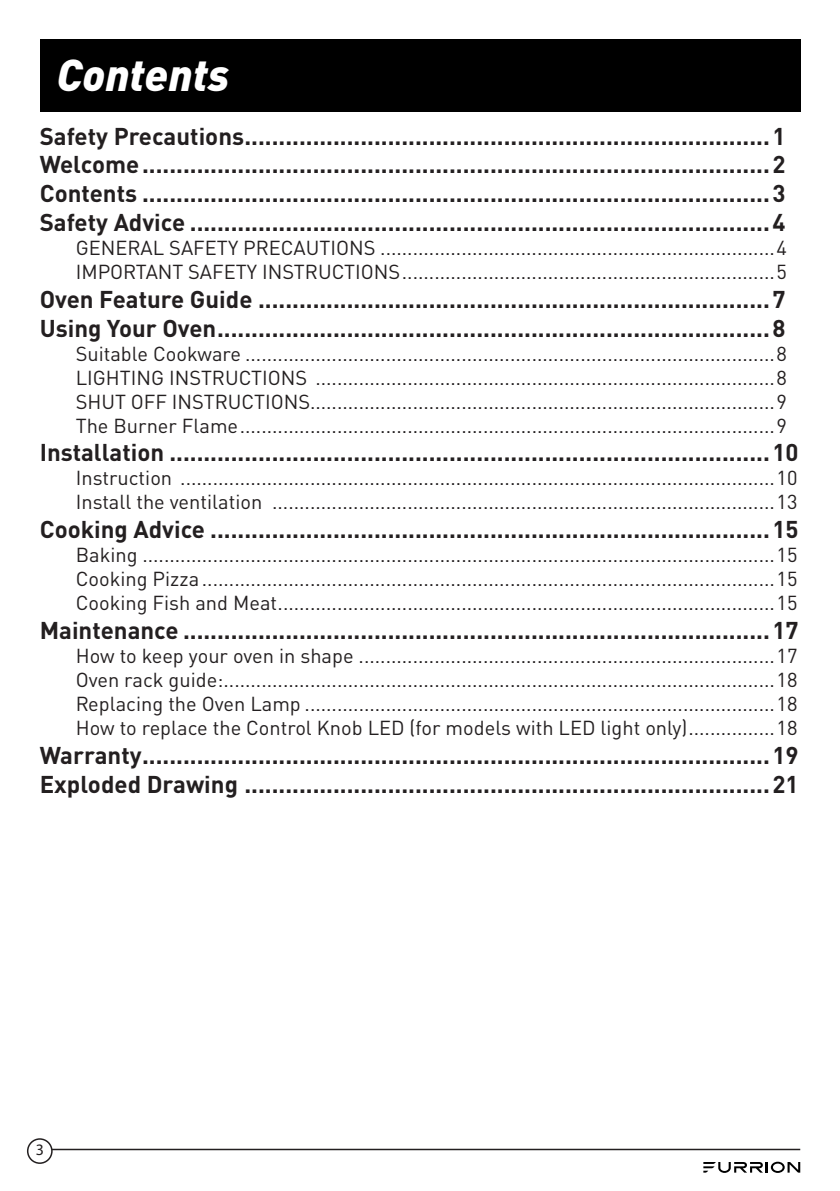
<style>
.page{position:relative;width:840px;height:1191px;background:#fff}
.page>*{position:absolute;margin:0;border:0;box-sizing:border-box;transform-origin:0 0}
.Body_-_Heading{font:italic 900 44px "DIN";color:#fff}
.TOC_-_L1{font:700 24px "DIN Pro";color:#231f20}
.t1{font:20px "DIN Pro";color:#231f20}
.t2{font:16px "Myriad Pro";color:#231f20}
</style>
<div class="page">
<hr style="left:40px;top:1148px;width:759px;height:2px;background:#231f20">
<svg style="left:703px;top:1161px;width:96px;height:11px"></svg>
<div style="left:28px;top:1139px;width:24px;height:24px;background:#fff;border-radius:50%"></div>
<div style="left:27px;top:1138px;width:26px;height:25px;border:2px solid #231f20;border-radius:50%"></div>
<div style="left:40px;top:40px;width:759px;height:72px;background:#000"></div>
<p class="Body_-_Heading" style="left:57px;top:47px;width:174px">Contents</p>
<p class="TOC_-_L1" style="left:40px;top:117px;width:747px">Safety Precautions.............................................................................1</p>
<p class="TOC_-_L1" style="left:40px;top:146px;width:747px">Welcome............................................................................................2</p>
<p class="TOC_-_L1" style="left:40px;top:175px;width:747px">Contents ............................................................................................3</p>
<p class="TOC_-_L1" style="left:40px;top:203px;width:747px">Safety Advice .....................................................................................4</p>
<p class="t1" style="left:76px;top:232px;width:712px">GENERAL SAFETY PRECAUTIONS .........................................................................4</p>
<p class="t1" style="left:76px;top:256px;width:712px">IMPORTANT SAFETY INSTRUCTIONS.....................................................................5</p>
<p class="TOC_-_L1" style="left:40px;top:280px;width:747px">Oven Feature Guide ...........................................................................7</p>
<p class="TOC_-_L1" style="left:40px;top:309px;width:747px">Using Your Oven.................................................................................8</p>
<p class="t1" style="left:76px;top:338px;width:712px">Suitable Cookware ..................................................................................................8</p>
<p class="t1" style="left:76px;top:362px;width:712px">LIGHTING INSTRUCTIONS .....................................................................................8</p>
<p class="t1" style="left:76px;top:386px;width:712px">SHUT OFF INSTRUCTIONS......................................................................................9</p>
<p class="t1" style="left:76px;top:410px;width:712px">The Burner Flame...................................................................................................9</p>
<p class="TOC_-_L1" style="left:40px;top:434px;width:760px">Installation ........................................................................................10</p>
<p class="t1" style="left:76px;top:463px;width:722px">Instruction ..............................................................................................................10</p>
<p class="t1" style="left:76px;top:487px;width:722px">Install the ventilation .............................................................................................13</p>
<p class="TOC_-_L1" style="left:40px;top:511px;width:760px">Cooking Advice ..................................................................................15</p>
<p class="t1" style="left:76px;top:540px;width:722px">Baking .....................................................................................................................15</p>
<p class="t1" style="left:76px;top:564px;width:722px">Cooking Pizza ..........................................................................................................15</p>
<p class="t1" style="left:76px;top:588px;width:722px">Cooking Fish and Meat............................................................................................15</p>
<p class="TOC_-_L1" style="left:40px;top:611px;width:760px">Maintenance ......................................................................................17</p>
<p class="t1" style="left:76px;top:640px;width:722px">How to keep your oven in shape .............................................................................17</p>
<p class="t1" style="left:76px;top:664px;width:722px">Oven rack guide:......................................................................................................18</p>
<p class="t1" style="left:76px;top:688px;width:722px">Replacing the Oven Lamp .......................................................................................18</p>
<p class="t1" style="left:76px;top:712px;width:722px">How to replace the Control Knob LED (for models with LED light only)................18</p>
<p class="TOC_-_L1" style="left:40px;top:736px;width:760px">Warranty............................................................................................19</p>
<p class="TOC_-_L1" style="left:40px;top:765px;width:760px">Exploded Drawing .............................................................................21</p>
<p class="t2" style="left:36px;top:1139px;width:10px">3</p>
</div>
